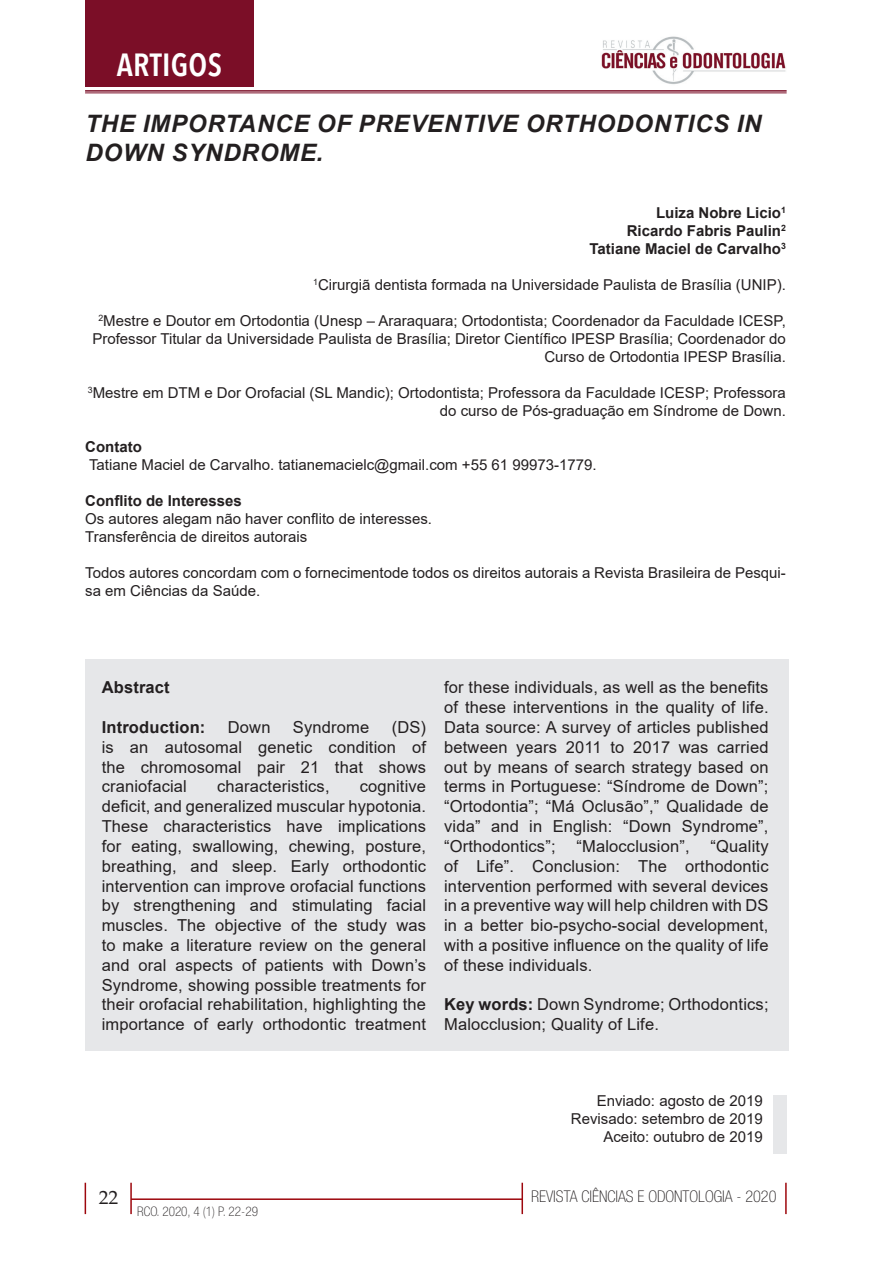
<style>
.page{position:relative;width:893px;height:1263px;background:#fff}
.page>*{position:absolute;margin:0;border:0;box-sizing:border-box;transform-origin:0 0}
.t1{font:600 condensed 31.8px "Avenir Next LT Pro";letter-spacing:.01em;color:#fff}
.t2{font:italic 700 24px/28.8px "Arial";letter-spacing:.035em;color:#231f20}
.t3{font:19.2px "Book Antiqua";color:#231f20}
.t4{font:16.5px/19.8px "Arial";letter-spacing:.01em;color:#231f20;text-align:justify}
.t5{font:700 16.5px "Arial";letter-spacing:.01em;color:#231f20}
.t6{font:100 condensed 16.2px "Helvetica Neue LT Std";color:#231f20}
.t7{font:15px/18px "Arial";color:#231f20;text-align:right}
.t8{font:700 15px/18px "Arial";color:#231f20;text-align:right}
.t9{font:100 condensed 13.2px "Helvetica Neue LT Std";color:#231f20}
.s1{font-weight:700}
</style>
<div class="page">
<hr style="left:85px;top:1183px;width:1px;height:31px;background:#9d070d">
<hr style="left:785px;top:1183px;width:2px;height:31px;background:#9d070d">
<hr style="left:521px;top:1183px;width:2px;height:31px;background:#9d070d">
<hr style="left:130px;top:1183px;width:2px;height:31px;background:#9d070d">
<hr style="left:131px;top:1198px;width:391px;height:2px;background:#9d070d">
<img style="left:601px;top:36px;width:185px;height:48px">
<div style="left:85px;top:0;width:169px;height:86px;background:#7b0e27"></div>
<hr style="left:85px;top:90px;width:702px;height:2px;background:#7b0e27">
<hr style="left:85px;top:93px;width:702px;height:1px;background:#7b0e27">
<div style="left:85px;top:659px;width:703px;height:392px;background:#e6e7e9"></div>
<div style="left:773px;top:1095px;width:13px;height:58px;background:#e6e7e9"></div>
<h1 class="t1" style="left:117px;top:46px;width:107px">ARTIGOS</h1>
<h2 class="t2" style="left:85px;top:110px;width:678px">THE IMPORTANCE OF PREVENTIVE ORTHODONTICS IN<br>DOWN SYNDROME.</h2>
<p class="t8" style="left:590px;top:204px;width:198px">Luiza Nobre Licio<sup>1<br></sup>Ricardo Fabris Paulin<sup>2<br></sup>Tatiane Maciel de Carvalho<sup>3</sup></p>
<p class="t7" style="left:313px;top:276px;width:474px"><sup>1</sup>Cirurgiã dentista formada na Universidade Paulista de Brasília (UNIP).</p>
<p class="t7" style="left:92px;top:312px;width:695px"><sup>2</sup>Mestre e Doutor em Ortodontia (Unesp – Araraquara; Ortodontista; Coordenador da Faculdade ICESP,<br>Professor Titular da Universidade Paulista de Brasília; Diretor Científico IPESP Brasília; Coordenador do<br>Curso de Ortodontia IPESP Brasília.</p>
<p class="t7" style="left:88px;top:384px;width:699px"><sup>3</sup>Mestre em DTM e Dor Orofacial (SL Mandic); Ortodontista; Professora da Faculdade ICESP; Professora do curso de Pós-graduação em Síndrome de Down.</p>
<p class="t8" style="left:85px;top:438px;width:58px">Contato</p>
<p class="t7" style="left:89px;top:456px;width:509px">Tatiane Maciel de Carvalho. tatianemacielc@gmail.com +55 61 99973-1779.</p>
<p class="t8" style="left:85px;top:492px;width:158px">Conflito de Interesses</p>
<p class="t7" style="left:85px;top:510px;width:348px;text-align:left">Os autores alegam não haver conflito de interesses.<br>Transferência de direitos autorais</p>
<p class="t7" style="left:85px;top:564px;width:702px;text-align:left">Todos autores concordam com o fornecimentode todos os direitos autorais a Revista Brasileira de Pesqui&shy;sa em Ciências da Saúde.</p>
<p class="t5" style="left:102px;top:676px;width:70px">Abstract</p>
<p class="t5" style="left:102px;top:716px;width:105px">Introduction:</p>
<p class="t4" style="left:228px;top:717px;width:44px">Down</p>
<p class="t4" style="left:293px;top:717px;width:78px">Syndrome</p>
<p class="t4" style="left:102px;top:717px;width:326px;text-indent:290px">(DS) is an autosomal genetic condition of the chromosomal pair 21 that shows craniofacial</p>
<p class="t4" style="left:102px;top:777px;width:326px;text-indent:258px">cognitive deficit, and generalized muscular hypotonia.<br>These characteristics have implications for eating, swallowing, chewing, posture, breathing, and sleep. Early orthodontic intervention can improve orofacial functions by strengthening and stimulating facial muscles. The objective of the study was to make a literature review on the general and oral aspects of patients with Down’s Syndrome, showing possible treatments for their orofacial rehabilitation, highlighting the importance of early orthodontic treatment</p>
<p class="t4" style="left:217px;top:777px;width:114px">characteristics,</p>
<p class="t4" style="left:444px;top:678px;width:326px">for these individuals, as well as the benefits of these interventions in the quality of life.<br>Data source: A survey of articles published between years 2011 to 2017 was carried out by means of search strategy based on terms in Portuguese: “Síndrome de Down”; “Ortodontia”; “Má Oclusão”,” Qualidade de vida” and in English: “Down Syndrome”, “Orthodontics”;</p>
<p class="t4" style="left:444px;top:836px;width:326px;text-indent:266px">“Quality of Life”. Conclusion: The orthodontic intervention performed with several devices in a preventive way will help children with DS in a better bio-psycho-social development, with a positive influence on the quality of life of these individuals.</p>
<p class="t4" style="left:444px;top:994px;width:326px"><span class="s1">Key words:</span> Down Syndrome; Orthodontics;<br>Malocclusion; Quality of Life.</p>
<p class="t4" style="left:576px;top:836px;width:115px">“Malocclusion”,</p>
<p class="t7" style="left:571px;top:1091px;width:193px">Enviado: agosto de 2019<br>Revisado: setembro de 2019<br>Aceito: outubro de 2019</p>
<p class="t3" style="left:99px;top:1184px;width:21px">22</p>
<p class="t6" style="left:531px;top:1187px;width:247px">REVISTA CIÊNCIAS E ODONTOLOGIA - 2020</p>
<p class="t9" style="left:137px;top:1203px;width:122px">RCO. 2020, 4 (1) P. 22-29</p>
</div>
